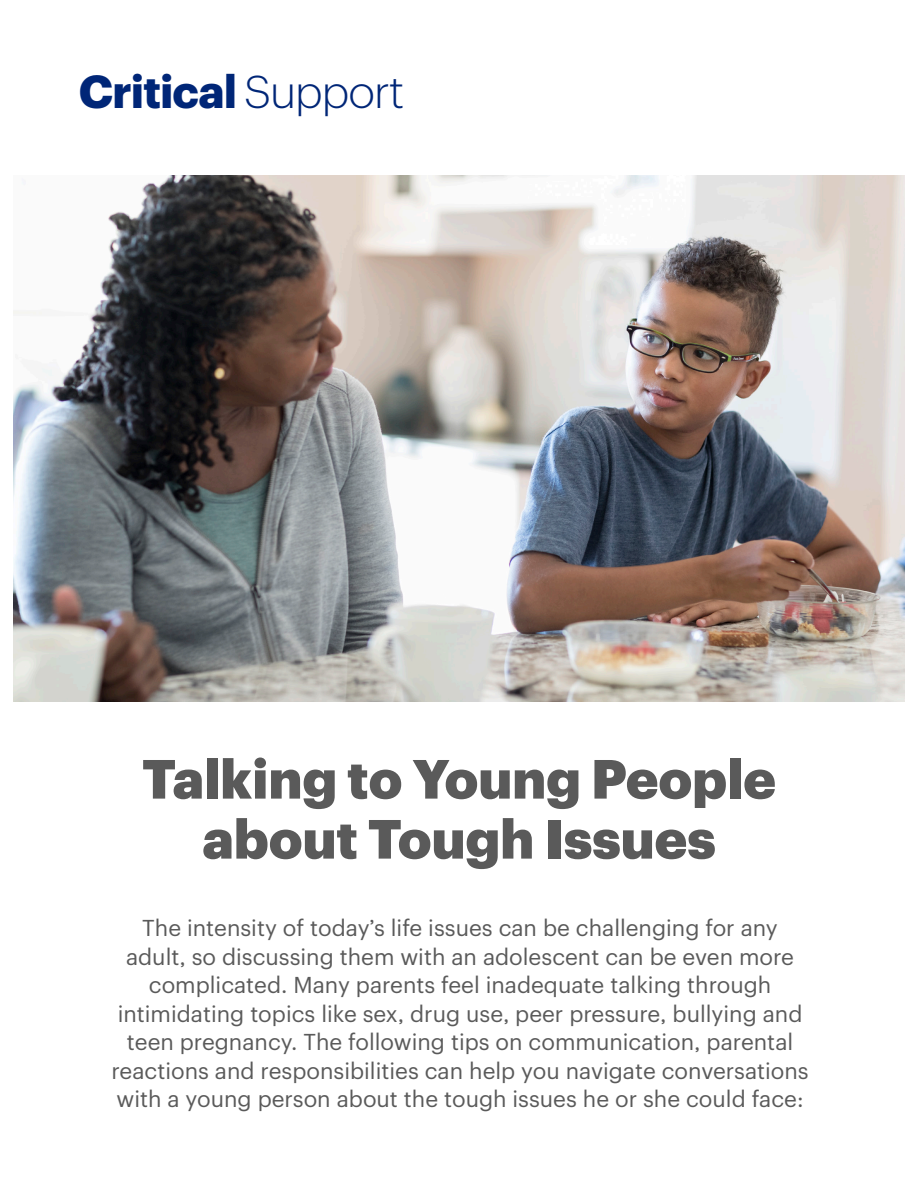
<style>
.page{position:relative;width:918px;height:1188px;background:#fff}
.page>*{position:absolute;margin:0;border:0;box-sizing:border-box;transform-origin:0 0}
.Headline{font:900 54px/60px "Graphik UHG";color:#5a5a5a;text-align:center}
.t1{font:700 45.3px "Graphik";letter-spacing:-.02em;color:#002677}
.Body{font:22.5px/28.5px "Graphik UHG";color:#5a5a5a;text-align:center}
.s1{font-weight:300;font-size:45px}
</style>
<div class="page">
<img style="left:14px;top:176px;width:890px;height:526px">
<h2 class="t1" style="left:79px;top:56px;width:327px">Critical <span class="s1">Support</span></h2>
<p class="Headline" style="left:142px;top:744px;width:635px">Talking to Young People about Tough Issues</p>
<p class="Body" style="left:111px;top:912px;width:699px">The intensity of today’s life issues can be challenging for any adult, so discussing them with an adolescent can be even more complicated. Many parents feel inadequate talking through intimidating topics like sex, drug use, peer pressure, bullying and teen pregnancy. The following tips on communication, parental reactions and responsibilities can help you navigate conversations with a young person about the tough issues he or she could face:</p>
</div>
